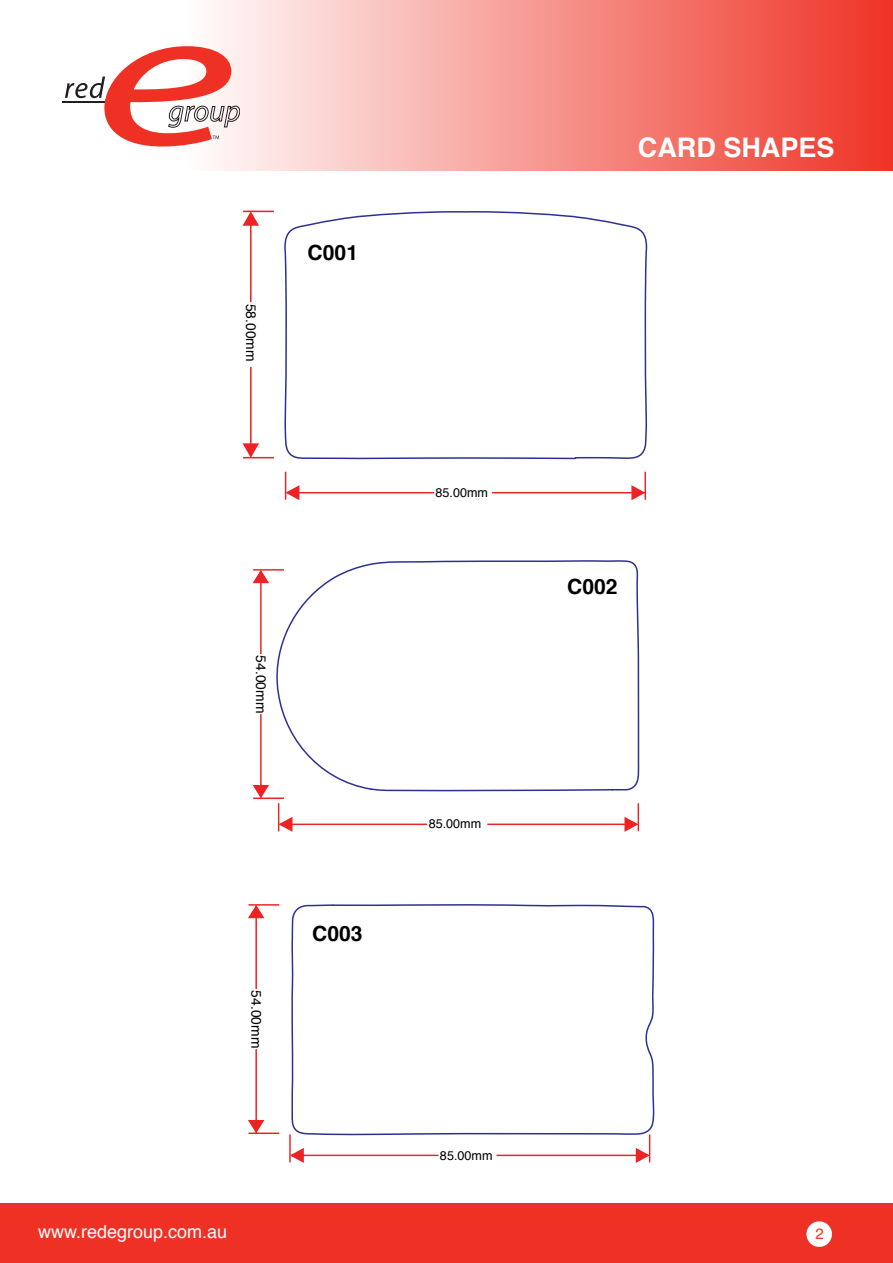
<style>
.page{position:relative;width:893px;height:1263px;background:#fff}
.page>*{position:absolute;margin:0;border:0;box-sizing:border-box;transform-origin:0 0}
.t1{font:700 27px "Helvetica";color:#fff}
.t2{font:700 21px "Helvetica";color:#000}
.t3{font:18px "Helvetica";color:#fff}
.t4{font:15px "Helvetica";color:#ee3124}
.t5{font:13.8px "Helvetica";color:#000}
.t6{font:12.6px "Helvetica";color:#000}
</style>
<div class="page">
<div style="left:0;top:1203px;width:893px;height:60px;background:#ee3124"></div>
<svg style="left:62px;top:0;width:831px;height:170px"></svg>
<hr style="left:63px;top:102px;width:46px;height:1px;background:#231f20">
<svg style="left:65px;top:46px;width:175px;height:100px"></svg>
<svg style="left:640px;top:229px;width:8px;height:227px"></svg>
<svg style="left:242px;top:210px;width:32px;height:249px"></svg>
<svg style="left:276px;top:0;width:364px;height:568px"></svg>
<svg style="left:252px;top:568px;width:387px;height:264px"></svg>
<svg style="left:291px;top:614px;width:364px;height:519px"></svg>
<svg style="left:248px;top:904px;width:32px;height:230px"></svg>
<svg style="left:289px;top:1133px;width:362px;height:30px"></svg>
<div style="left:806px;top:1221px;width:26px;height:26px;background:#fff;border-radius:50%"></div>
<p class="t5" style="left:262px;top:304px;width:59px;rotate:90deg">58.00mm</p>
<h2 class="t2" style="left:308px;top:235px;width:52px">C001</h2>
<p class="t5" style="left:272px;top:655px;width:59px;rotate:90deg">54.00mm</p>
<p class="t5" style="left:267px;top:990px;width:59px;rotate:90deg">54.00mm</p>
<h2 class="t2" style="left:312px;top:917px;width:52px">C003</h2>
<h3 class="t3" style="left:38px;top:1218px;width:191px">www.redegroup.com.au</h3>
<p class="t6" style="left:436px;top:483px;width:54px">85.00mm</p>
<p class="t6" style="left:429px;top:814px;width:54px">85.00mm</p>
<p class="t6" style="left:440px;top:1145px;width:54px">85.00mm</p>
<h1 class="t1" style="left:638px;top:126px;width:198px">CARD SHAPES</h1>
<h2 class="t2" style="left:567px;top:569px;width:52px">C002</h2>
<p class="t4" style="left:815px;top:1222px;width:10px">2</p>
</div>
